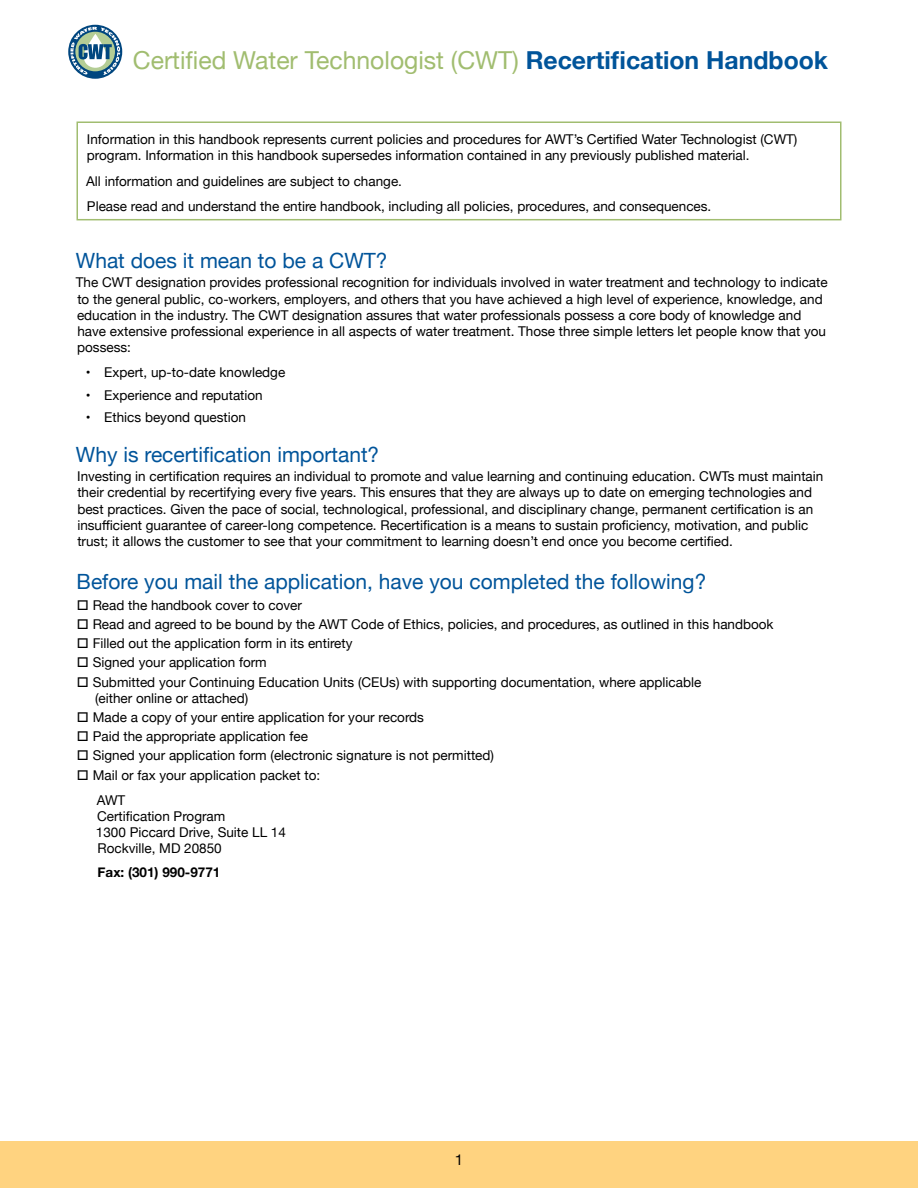
<style>
.page{position:relative;width:918px;height:1188px;background:#fff}
.page>*{position:absolute;margin:0;border:0;box-sizing:border-box;transform-origin:0 0}
.t1{font:24.75px "Helvetica Neue";color:#a1bd70}
.t2{font:21px "Helvetica Neue";color:#00549a}
.t3{font:15px "Helvetica Neue";color:#000}
.t4{font:13.5px/16.2px "Helvetica Neue";color:#000}
.t5{font:700 13.5px "Helvetica Neue";color:#000}
.s1{font-weight:700;color:#00549a}
</style>
<div class="page">
<div style="left:1px;top:1141px;width:917px;height:47px;background:#ffd380"></div>
<svg style="left:68px;top:25px;width:54px;height:54px"></svg>
<svg style="left:70px;top:27px;width:50px;height:48px"></svg>
<hr style="left:76px;top:122px;width:766px;height:1px;background:#a1bd70">
<hr style="left:76px;top:123px;width:2px;height:96px;background:#a1bd70">
<hr style="left:840px;top:123px;width:2px;height:96px;background:#a1bd70">
<hr style="left:76px;top:219px;width:766px;height:1px;background:#a1bd70">
<h1 class="t1" style="left:133px;top:43px;width:697px">Certified Water Technologist (CWT) <span class="s1">Recertification Handbook</span></h1>
<p class="t4" style="left:87px;top:132px;width:712px">Information in this handbook represents current policies and procedures for AWT’s Certified Water Technologist (CWT) program. Information in this handbook supersedes information contained in any previously published material.</p>
<p class="t4" style="left:86px;top:169px;width:627px;line-height:25.2px">All information and guidelines are subject to change.<br>Please read and understand the entire handbook, including all policies, procedures, and consequences.</p>
<h2 class="t2" style="left:76px;top:246px;width:313px">What does it mean to be a CWT?</h2>
<p class="t4" style="left:76px;top:275px;width:753px">The CWT designation provides professional recognition for individuals involved in water treatment and technology to indicate to the general public, co-workers, employers, and others that you have achieved a high level of experience, knowledge, and education in the industry. The CWT designation assures that water professionals possess a core body of knowledge and have extensive professional experience in all aspects of water treatment. Those three simple letters let people know that you possess:</p>
<p class="t4" style="left:86px;top:365px;width:201px">• Expert, up-to-date knowledge</p>
<p class="t4" style="left:86px;top:387px;width:178px">• Experience and reputation</p>
<p class="t4" style="left:86px;top:410px;width:162px">• Ethics beyond question</p>
<h2 class="t2" style="left:76px;top:439px;width:305px">Why is recertification important?</h2>
<p class="t4" style="left:77px;top:469px;width:748px">Investing in certification requires an individual to promote and value learning and continuing education. CWTs must maintain their credential by recertifying every five years. This ensures that they are always up to date on emerging technologies and best practices. Given the pace of social, technological, professional, and disciplinary change, permanent certification is an insufficient guarantee of career-long competence. Recertification is a means to sustain proficiency, motivation, and public trust; it allows the customer to see that your commitment to learning doesn’t end once you become certified.</p>
<h2 class="t2" style="left:77px;top:567px;width:631px">Before you mail the application, have you completed the following?</h2>
<p class="t4" style="left:77px;top:598px;width:227px">□ Read the handbook cover to cover</p>
<p class="t4" style="left:77px;top:617px;width:698px">□ Read and agreed to be bound by the AWT Code of Ethics, policies, and procedures, as outlined in this handbook</p>
<p class="t4" style="left:77px;top:636px;width:277px">□ Filled out the application form in its entirety</p>
<p class="t4" style="left:77px;top:655px;width:191px">□ Signed your application form</p>
<p class="t4" style="left:95px;top:675px;width:608px;text-indent:-18px">□ Submitted your Continuing Education Units (CEUs) with supporting documentation, where applicable (either online or attached)</p>
<p class="t4" style="left:77px;top:710px;width:349px">□ Made a copy of your entire application for your records</p>
<p class="t4" style="left:77px;top:729px;width:233px">□ Paid the appropriate application fee</p>
<p class="t4" style="left:77px;top:748px;width:419px">□ Signed your application form (electronic signature is not permitted)</p>
<p class="t4" style="left:97px;top:763px;width:225px;line-height:25.2px;text-indent:-20px">□ Mail or fax your application packet to:<br>AWT</p>
<p class="t4" style="left:96px;top:809px;width:192px">Certification Program<br>1300 Piccard Drive, Suite LL 14<br>Rockville, MD 20850</p>
<p class="t5" style="left:98px;top:862px;width:124px">Fax: (301) 990-9771</p>
<p class="t3" style="left:455px;top:1149px;width:10px">1</p>
</div>
